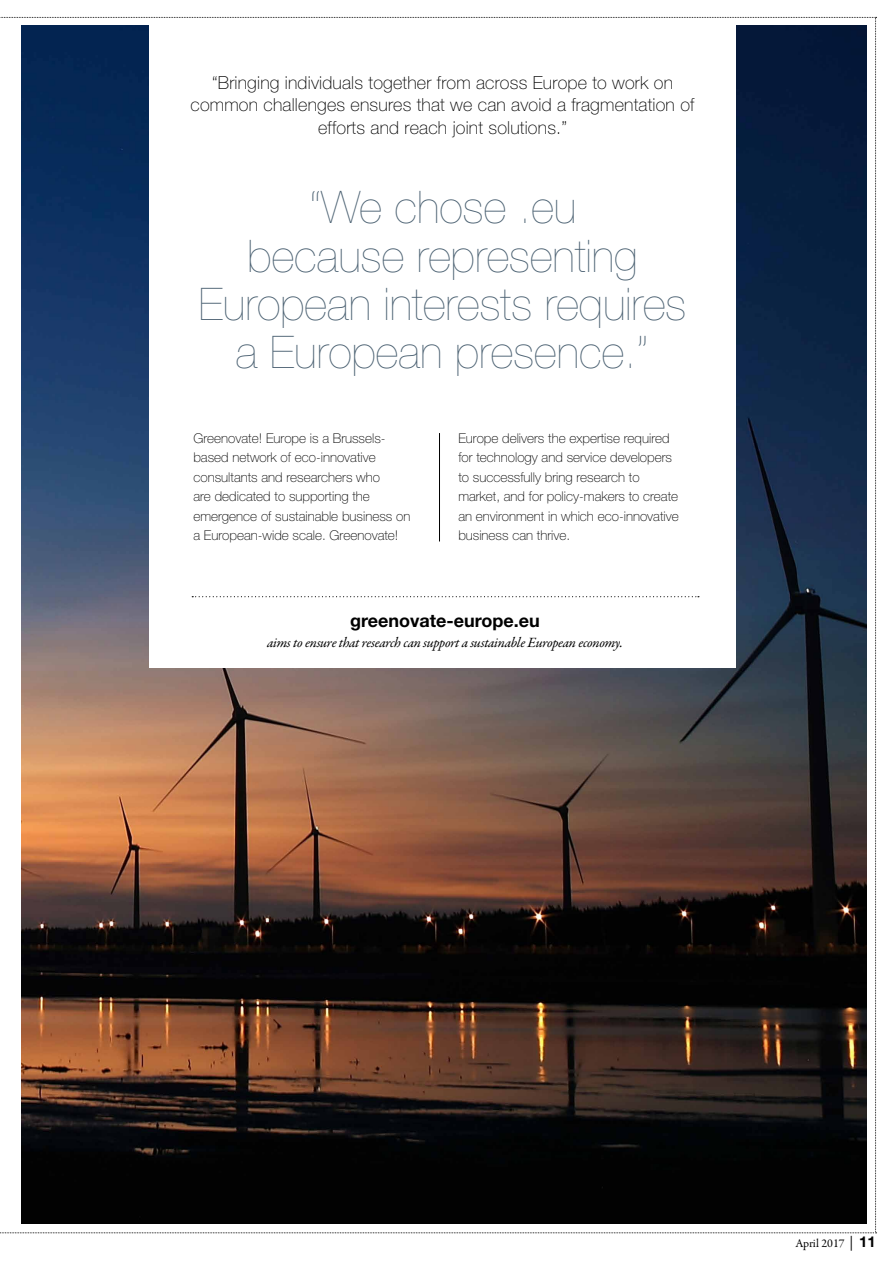
<style>
.page{position:relative;width:893px;height:1263px;background:#fff}
.page>*{position:absolute;margin:0;border:0;box-sizing:border-box;transform-origin:0 0}
.t1{font:200 45px/48px "Helvetica Neue LT Std";color:#4a6071;text-align:center}
.t2{font:100 18px/22.5px "Helvetica Neue LT Std";letter-spacing:.01em;color:#000;text-align:center}
.t3{font:700 18px "Helvetica Neue LT Std";color:#000}
.t4{font:italic 14.25px "Garamond Premr Pro";letter-spacing:-.025em;color:#000}
.t5{font:100 13.5px/19.5px "Helvetica Neue LT Std";color:#000}
.t6{font:12px "Garamond Premr Pro";color:#000}
.s1{font-size:15px}
.s2{font-family:"Helvetica Neue LT Std";font-weight:700;font-size:15px}
</style>
<div class="page">
<img style="left:0;top:17px;width:877px;height:1216px">
<h2 class="t2" style="left:191px;top:71px;width:505px">“Bringing individuals together from across Europe to work on common challenges ensures that we can avoid a fragmentation of efforts and reach joint solutions.”</h2>
<h1 class="t1" style="left:199px;top:183px;width:489px">“We chose .eu<br>because representing<br>European interests requires a European presence.”</h1>
<p class="t5" style="left:193px;top:428px;width:218px">Greenovate! Europe is a Brussels&shy;based network of eco-innovative consultants and researchers who<br>are dedicated to supporting the emergence of sustainable business on a European-wide scale. Greenovate!</p>
<p class="t5" style="left:458px;top:428px;width:222px">Europe delivers the expertise required for technology and service developers to successfully bring research to market, and for policy-makers to create an environment in which eco-innovative business can thrive.</p>
<h2 class="t3" style="left:350px;top:609px;width:191px">greenovate-europe.eu</h2>
<p class="t4" style="left:267px;top:633px;width:358px">aims to ensure that research can support a sustainable European economy.</p>
<p class="t6" style="left:795px;top:1236px;width:82px">April 2017 <span class="s1">|</span> <span class="s2">11</span></p>
</div>
